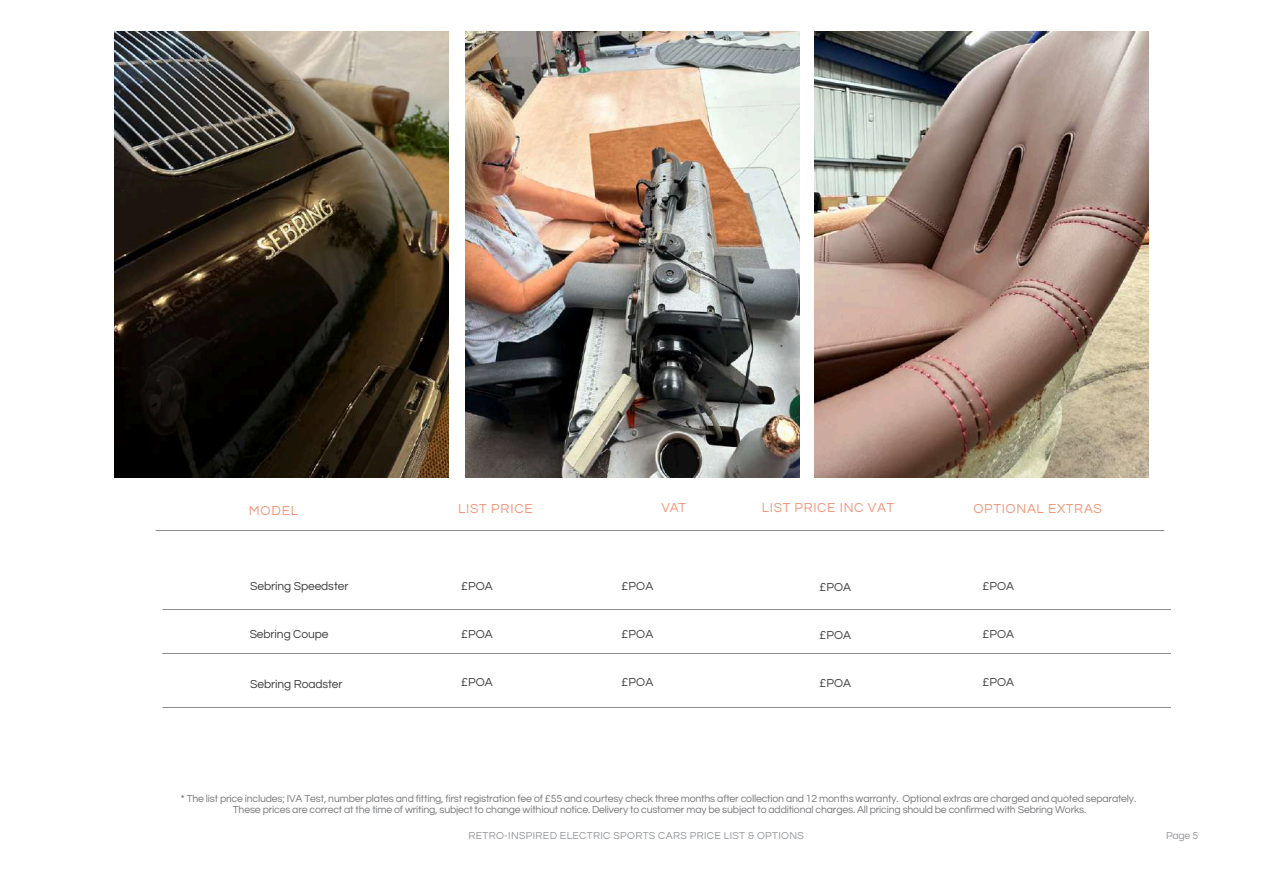
<style>
.page{position:relative;width:1263px;height:894px;background:#fff}
.page>*{position:absolute;margin:0;border:0;box-sizing:border-box;transform-origin:0 0}
.t1{font:13.5px "Questrial";letter-spacing:.05em;color:#f19679}
.t2{font:12px "Questrial";letter-spacing:-.01em;color:#3f3e3f}
.t3{font:10.5px/11.4px "Questrial";letter-spacing:-.015em;color:#77787b;text-align:center}
.t4{font:10.5px "Questrial";letter-spacing:.03em;color:#939598}
.s1{color:#58585a}
</style>
<div class="page">
<img style="left:115px;top:32px;width:334px;height:445px">
<img style="left:465px;top:32px;width:334px;height:445px">
<svg style="left:155px;top:530px;width:1010px;height:1px"></svg>
<svg style="left:162px;top:707px;width:1009px;height:1px"></svg>
<svg style="left:162px;top:653px;width:1009px;height:1px"></svg>
<svg style="left:162px;top:609px;width:1009px;height:1px"></svg>
<img style="left:815px;top:32px;width:334px;height:445px">
<p class="t1" style="left:249px;top:504px;width:51px">MODEL</p>
<p class="t1" style="left:458px;top:501px;width:76px">LIST PRICE</p>
<p class="t1" style="left:662px;top:501px;width:26px">VAT</p>
<p class="t1" style="left:762px;top:501px;width:134px">LIST PRICE INC VAT</p>
<p class="t2" style="left:250px;top:580px;width:100px">Sebring Speedster</p>
<p class="t2" style="left:461px;top:580px;width:33px">£POA</p>
<p class="t2" style="left:622px;top:580px;width:33px">£POA</p>
<p class="t2" style="left:819px;top:581px;width:33px">£POA</p>
<p class="t1" style="left:973px;top:501px;width:130px">OPTIONAL EXTRAS</p>
<p class="t2" style="left:982px;top:580px;width:33px">£POA</p>
<p class="t2" style="left:250px;top:628px;width:80px">Sebring Coupe</p>
<p class="t2" style="left:250px;top:677px;width:94px">Sebring Roadster</p>
<p class="t2" style="left:461px;top:628px;width:33px">£POA</p>
<p class="t2" style="left:622px;top:628px;width:33px">£POA</p>
<p class="t2" style="left:819px;top:629px;width:33px">£POA</p>
<p class="t2" style="left:982px;top:628px;width:33px">£POA</p>
<p class="t2" style="left:461px;top:676px;width:33px">£POA</p>
<p class="t2" style="left:622px;top:676px;width:33px">£POA</p>
<p class="t2" style="left:819px;top:677px;width:33px">£POA</p>
<p class="t2" style="left:982px;top:676px;width:33px">£POA</p>
<p class="t3" style="left:181px;top:793px;width:957px"><span class="s1">*</span> The list price includes; IVA Test, number plates and fitting, first registration fee of £55 and courtesy check three months after collection and 12 months warranty. Optional extras are charged and quoted separately.<br>These prices are correct at the time of writing, subject to change withiout notice. Delivery to customer may be subject to additional charges. All pricing should be confirmed with Sebring Works.</p>
<p class="t4" style="left:468px;top:829px;width:337px">RETRO-INSPIRED ELECTRIC SPORTS CARS PRICE LIST &amp; OPTIONS</p>
<p class="t4" style="left:1166px;top:829px;width:34px">Page 5</p>
</div>
